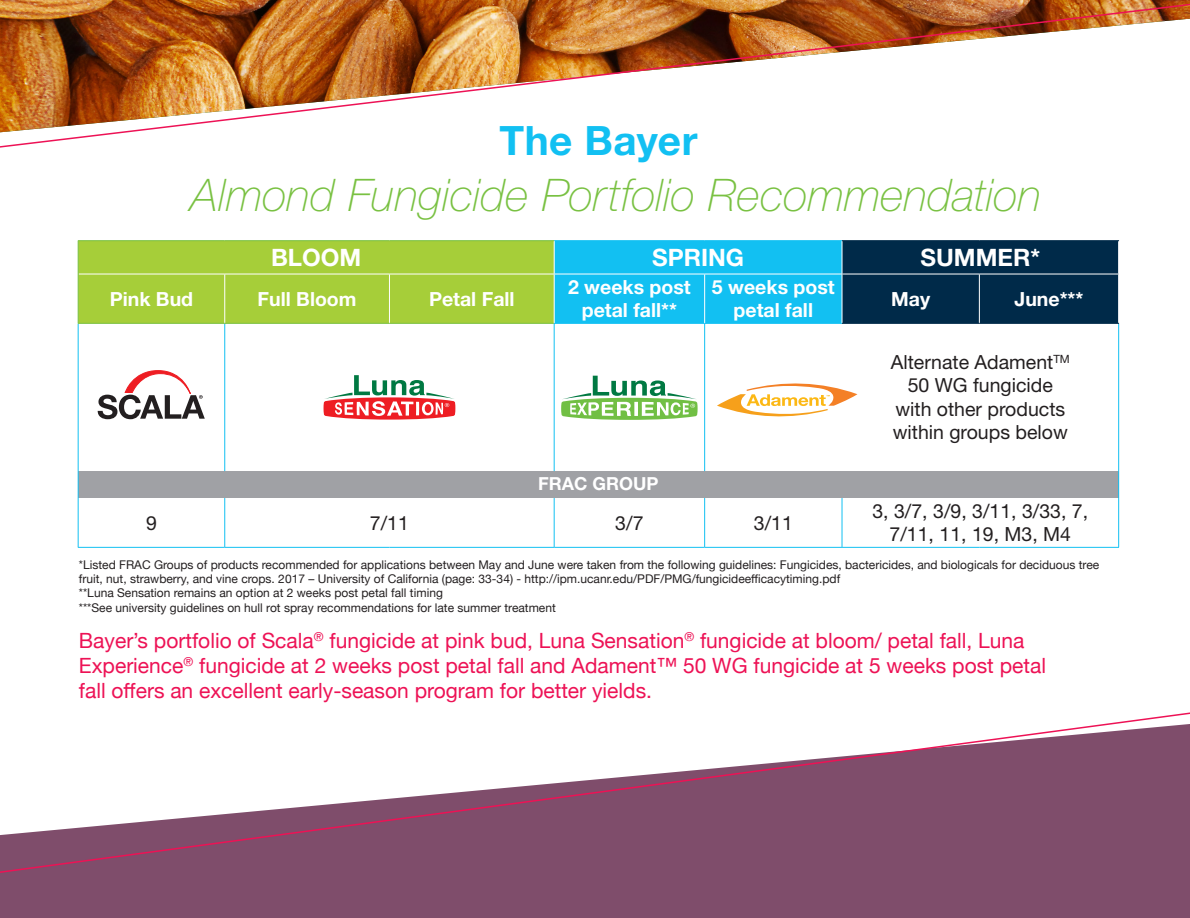
<style>
.page{position:relative;width:1190px;height:918px;background:#fff}
.page>*{position:absolute;margin:0;border:0;box-sizing:border-box;transform-origin:0 0}
.t1{font:italic 100 45px "Helvetica Neue LT Std";color:#79c142}
.t2{font:700 40.5px "Helvetica Neue LT Std";letter-spacing:.01em;color:#12c0f2}
.t3{font:700 24px "Helvetica Neue LT Std";color:#fff}
.t4{font:21px/25.2px "Helvetica Neue";color:#ed1255}
.t5{font:19.5px/23.4px "Helvetica Neue LT Std";color:#231f20;text-align:center}
.t6{font:700 19.5px/23.4px "Helvetica Neue LT Std";color:#fff;text-align:center}
.t7{font:700 18px "Helvetica Neue LT Std";color:#fff}
.t8{font:12px/14.4px "Helvetica Neue";color:#231f20}
</style>
<div class="page">
<div style="left:0;top:877px;width:1190px;height:41px;background:#7f4d6b"></div>
<svg style="left:0;top:712px;width:1190px;height:165px"></svg>
<img style="left:0;top:0;width:1190px;height:148px">
<svg style="left:79px;top:241px;width:1039px;height:82px;background:#529f71"></svg>
<div style="left:78px;top:471px;width:1040px;height:27px;background:#a0a1a5"></div>
<hr style="left:554px;top:240px;width:150px;height:1px;background:#12c0f2">
<hr style="left:704px;top:240px;width:138px;height:1px;background:#12c0f2">
<hr style="left:554px;top:323px;width:150px;height:1px;background:#12c0f2">
<hr style="left:704px;top:323px;width:138px;height:1px;background:#12c0f2">
<hr style="left:78px;top:324px;width:1px;height:147px;background:#12c0f2">
<hr style="left:224px;top:324px;width:1px;height:147px;background:#12c0f2">
<hr style="left:554px;top:324px;width:1px;height:147px;background:#12c0f2">
<hr style="left:704px;top:324px;width:1px;height:147px;background:#12c0f2">
<hr style="left:1118px;top:324px;width:1px;height:147px;background:#12c0f2">
<svg style="left:1118px;top:471px;width:1px;height:27px"></svg>
<hr style="left:704px;top:498px;width:1px;height:49px;background:#12c0f2">
<hr style="left:841px;top:498px;width:1px;height:49px;background:#12c0f2">
<hr style="left:1118px;top:498px;width:1px;height:49px;background:#12c0f2">
<hr style="left:704px;top:547px;width:138px;height:1px;background:#12c0f2">
<hr style="left:842px;top:547px;width:137px;height:1px;background:#12c0f2">
<hr style="left:979px;top:547px;width:140px;height:1px;background:#12c0f2">
<svg style="left:78px;top:471px;width:1px;height:27px"></svg>
<hr style="left:78px;top:498px;width:1px;height:49px;background:#12c0f2">
<hr style="left:224px;top:498px;width:1px;height:49px;background:#12c0f2">
<hr style="left:78px;top:547px;width:147px;height:1px;background:#12c0f2">
<hr style="left:225px;top:547px;width:164px;height:1px;background:#12c0f2">
<hr style="left:389px;top:547px;width:165px;height:1px;background:#12c0f2">
<hr style="left:554px;top:498px;width:1px;height:49px;background:#12c0f2">
<hr style="left:554px;top:547px;width:150px;height:1px;background:#12c0f2">
<hr style="left:554px;top:241px;width:1px;height:33px;background:#fff">
<hr style="left:841px;top:241px;width:1px;height:33px;background:#fff">
<hr style="left:224px;top:274px;width:1px;height:49px;background:#fff">
<hr style="left:389px;top:274px;width:1px;height:49px;background:#fff">
<hr style="left:554px;top:274px;width:1px;height:49px;background:#fff">
<hr style="left:704px;top:274px;width:1px;height:49px;background:#fff">
<hr style="left:841px;top:274px;width:1px;height:49px;background:#fff">
<hr style="left:979px;top:274px;width:1px;height:49px;background:#fff">
<hr style="left:554px;top:274px;width:150px;height:1px;background:#fff">
<hr style="left:704px;top:274px;width:138px;height:1px;background:#fff">
<hr style="left:842px;top:274px;width:137px;height:1px;background:#fff">
<hr style="left:979px;top:274px;width:140px;height:1px;background:#fff">
<hr style="left:79px;top:274px;width:146px;height:1px;background:#fff">
<hr style="left:225px;top:274px;width:164px;height:1px;background:#fff">
<hr style="left:389px;top:274px;width:165px;height:1px;background:#fff">
<hr style="left:78px;top:240px;width:147px;height:1px;background:#79c142">
<hr style="left:78px;top:241px;width:1px;height:33px;background:#79c142">
<hr style="left:225px;top:240px;width:164px;height:1px;background:#79c142">
<hr style="left:389px;top:240px;width:165px;height:1px;background:#79c142">
<hr style="left:78px;top:274px;width:1px;height:49px;background:#79c142">
<hr style="left:78px;top:323px;width:147px;height:1px;background:#79c142">
<hr style="left:225px;top:323px;width:164px;height:1px;background:#79c142">
<hr style="left:389px;top:323px;width:165px;height:1px;background:#79c142">
<hr style="left:842px;top:323px;width:137px;height:1px;background:#002a49">
<hr style="left:979px;top:323px;width:140px;height:1px;background:#002a49">
<hr style="left:842px;top:240px;width:137px;height:1px;background:#002a49">
<hr style="left:979px;top:240px;width:140px;height:1px;background:#002a49">
<svg style="left:98px;top:371px;width:107px;height:48px"></svg>
<svg style="left:323px;top:375px;width:132px;height:45px"></svg>
<svg style="left:561px;top:376px;width:136px;height:44px"></svg>
<svg style="left:717px;top:384px;width:140px;height:32px"></svg>
<p class="t2" style="left:499px;top:116px;width:199px">The Bayer</p>
<p class="t1" style="left:191px;top:169px;width:851px">Almond Fungicide Portfolio Recommendation</p>
<p class="t3" style="left:271px;top:243px;width:92px">BLOOM</p>
<p class="t3" style="left:652px;top:243px;width:93px">SPRING</p>
<p class="t3" style="left:920px;top:243px;width:121px">SUMMER*</p>
<p class="t6" style="left:110px;top:287px;width:85px">Pink Bud</p>
<p class="t6" style="left:258px;top:287px;width:100px">Full Bloom</p>
<p class="t6" style="left:429px;top:287px;width:87px">Petal Fall</p>
<p class="t6" style="left:568px;top:275px;width:124px">2 weeks post petal fall**</p>
<p class="t6" style="left:712px;top:275px;width:124px">5 weeks post petal fall</p>
<p class="t6" style="left:891px;top:287px;width:40px">May</p>
<p class="t6" style="left:1014px;top:287px;width:70px">June***</p>
<p class="t5" style="left:890px;top:350px;width:180px">Alternate Adament<sup>TM<br></sup>50 WG fungicide with other products within groups below</p>
<p class="t7" style="left:538px;top:472px;width:122px">FRAC GROUP</p>
<p class="t5" style="left:146px;top:511px;width:12px">9</p>
<p class="t5" style="left:370px;top:511px;width:41px">7/11</p>
<p class="t5" style="left:615px;top:511px;width:30px">3/7</p>
<p class="t5" style="left:754px;top:511px;width:41px">3/11</p>
<p class="t5" style="left:872px;top:499px;width:217px">3, 3/7, 3/9, 3/11, 3/33, 7,<br>7/11, 11, 19, M3, M4</p>
<p class="t8" style="left:79px;top:558px;width:1021px">*Listed FRAC Groups of products recommended for applications between May and June were taken from the following guidelines: Fungicides, bactericides, and biologicals for deciduous tree fruit, nut, strawberry, and vine crops. 2017 – University of California (page: 33-34) - http://ipm.ucanr.edu/PDF/PMG/fungicideefficacytiming.pdf</p>
<p class="t8" style="left:79px;top:587px;width:365px">**Luna Sensation remains an option at 2 weeks post petal fall timing</p>
<p class="t8" style="left:79px;top:601px;width:478px">***See university guidelines on hull rot spray recommendations for late summer treatment</p>
<p class="t4" style="left:79px;top:629px;width:968px">Bayer’s portfolio of Scala<sup>®</sup> fungicide at pink bud, Luna Sensation<sup>®</sup> fungicide at bloom/ petal fall, Luna<br>Experience<sup>®</sup> fungicide at 2 weeks post petal fall and Adament™ 50 WG fungicide at 5 weeks post petal fall offers an excellent early-season program for better yields.</p>
</div>
